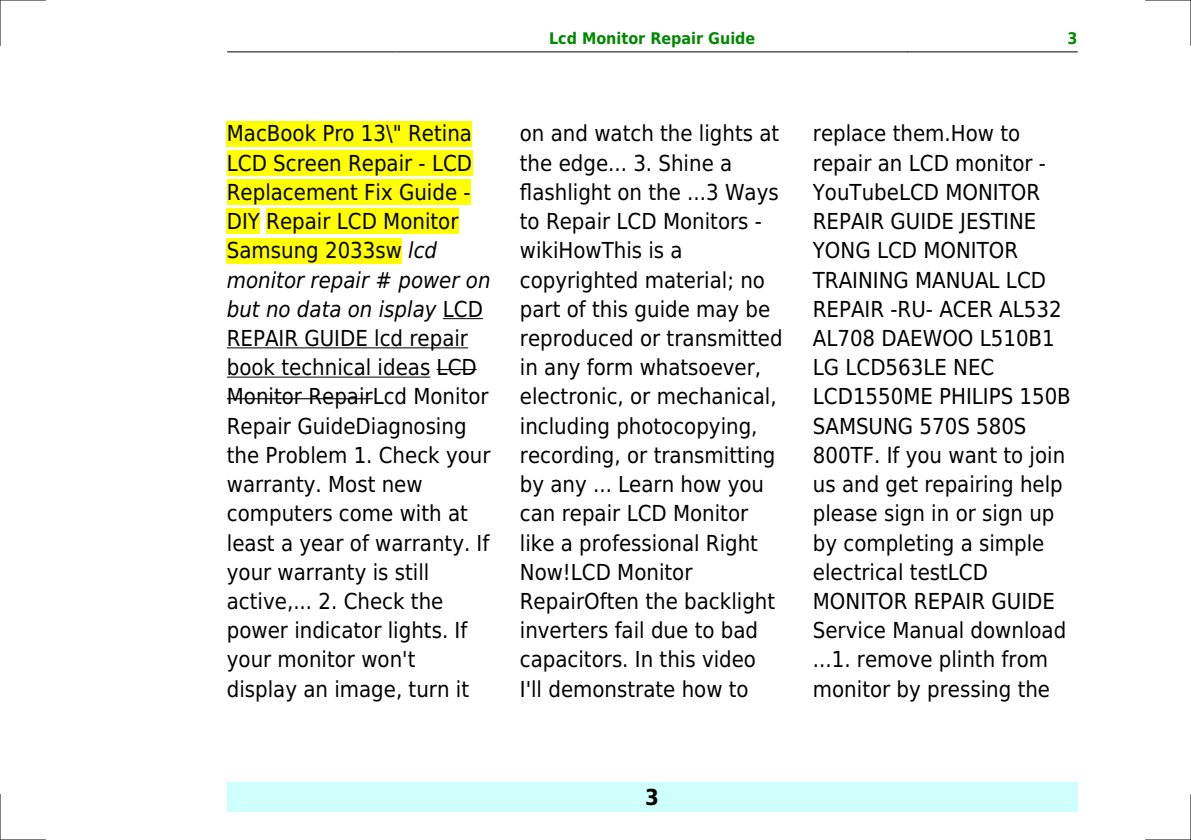
<style>
.page{position:relative;width:1191px;height:840px;background:#fff}
.page>*{position:absolute;margin:0;border:0;box-sizing:border-box;transform-origin:0 0}
.t1{font:22px/29.2px "DejaVu Sans Condensed";color:#000}
.t2{font:700 22px "DejaVu Sans Condensed";color:#000}
.t3{font:700 16px "DejaVu Sans Condensed";color:#080}
.s1{font-style:italic}
</style>
<div class="page">
<hr style="left:227px;top:51px;width:170px;height:1px;background:#000">
<hr style="left:397px;top:51px;width:510px;height:1px;background:#000">
<hr style="left:907px;top:51px;width:170px;height:1px;background:#000">
<div style="left:227px;top:782px;width:850px;height:29px;background:#cffffc"></div>
<div style="left:227px;top:121px;width:245px;height:25px;background:#ff0"></div>
<div style="left:227px;top:150px;width:245px;height:26px;background:#ff0"></div>
<div style="left:227px;top:179px;width:243px;height:26px;background:#ff0"></div>
<div style="left:227px;top:208px;width:33px;height:26px;background:#ff0"></div>
<div style="left:266px;top:208px;width:192px;height:26px;background:#ff0"></div>
<div style="left:227px;top:238px;width:175px;height:25px;background:#ff0"></div>
<hr style="left:443px;top:318px;width:40px;height:1px;background:#000">
<hr style="left:227px;top:347px;width:241px;height:1px;background:#000">
<hr style="left:227px;top:376px;width:203px;height:1px;background:#000">
<hr style="left:436px;top:369px;width:41px;height:1px;background:#000">
<hr style="left:227px;top:398px;width:146px;height:1px;background:#000">
<hr style="left:0;top:0;width:45px;height:1px;background:#000">
<hr style="left:1145px;top:0;width:46px;height:1px;background:#000">
<hr style="left:0;top:839px;width:45px;height:1px;background:#000">
<hr style="left:1145px;top:839px;width:46px;height:1px;background:#000">
<hr style="left:0;top:0;width:1px;height:45px;background:#000">
<hr style="left:0;top:794px;width:1px;height:45px;background:#000">
<hr style="left:1190px;top:0;width:1px;height:45px;background:#000">
<hr style="left:1190px;top:794px;width:1px;height:45px;background:#000">
<p class="t3" style="left:549px;top:29px;width:208px">Lcd Monitor Repair Guide</p>
<p class="t3" style="left:1067px;top:29px;width:12px">3</p>
<p class="t1" style="left:227px;top:119px;width:265px">MacBook Pro 13\" Retina<br>LCD Screen Repair - LCD<br>Replacement Fix Guide -<br>DIY Repair LCD Monitor<br>Samsung 2033sw <span class="s1">lcd monitor repair # power on but no data on isplay</span> LCD<br>REPAIR GUIDE lcd repair book technical ideas LCD<br>Monitor RepairLcd Monitor<br>Repair GuideDiagnosing the Problem 1. Check your warranty. Most new computers come with at least a year of warranty. If your warranty is still active,... 2. Check the power indicator lights. If your monitor won't display an image, turn it</p>
<p class="t1" style="left:520px;top:119px;width:264px">on and watch the lights at the edge... 3. Shine a flashlight on the ...3 Ways to Repair LCD Monitors - wikiHowThis is a copyrighted material; no part of this guide may be reproduced or transmitted in any form whatsoever, electronic, or mechanical, including photocopying, recording, or transmitting by any ... Learn how you can repair LCD Monitor like a professional Right<br>Now!LCD Monitor<br>RepairOften the backlight inverters fail due to bad capacitors. In this video<br>I'll demonstrate how to</p>
<p class="t1" style="left:813px;top:119px;width:259px">replace them.How to repair an LCD monitor -<br>YouTubeLCD MONITOR<br>REPAIR GUIDE JESTINE<br>YONG LCD MONITOR<br>TRAINING MANUAL LCD<br>REPAIR -RU- ACER AL532<br>AL708 DAEWOO L510B1<br>LG LCD563LE NEC<br>LCD1550ME PHILIPS 150B<br>SAMSUNG 570S 580S<br>800TF. If you want to join us and get repairing help please sign in or sign up by completing a simple electrical testLCD<br>MONITOR REPAIR GUIDE<br>Service Manual download ...1. remove plinth from monitor by pressing the</p>
<p class="t2" style="left:645px;top:783px;width:15px">3</p>
</div>
